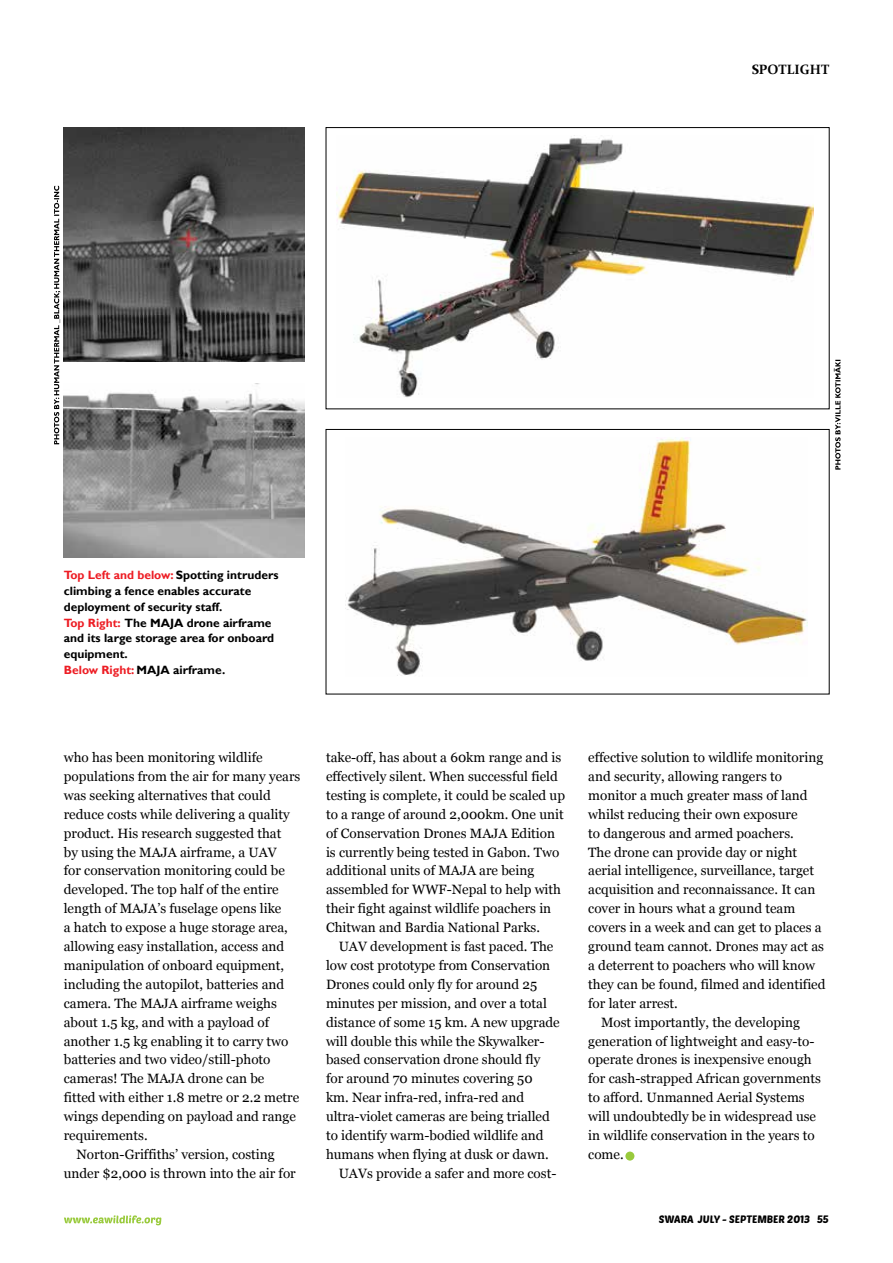
<style>
.page{position:relative;width:893px;height:1263px;background:#fff}
.page>*{position:absolute;margin:0;border:0;box-sizing:border-box;transform-origin:0 0}
.t1{font:13.5px/18.9px "Georgia";color:#000}
.t2{font:700 13.5px "Constantia";color:#000}
.t3{font:700 12px/15.8px "Gill Sans";color:#000}
.t4{font:10.5px "Poetsen One";color:#000}
.s1{color:#ed1d24}
</style>
<div class="page">
<svg style="left:64px;top:1215px;width:97px;height:10px"></svg>
<img style="left:337px;top:135px;width:476px;height:262px">
<img style="left:346px;top:437px;width:461px;height:239px">
<img style="left:64px;top:128px;width:241px;height:233px">
<img style="left:64px;top:383px;width:241px;height:174px">
<svg style="left:54px;top:186px;width:6px;height:258px"></svg>
<div style="left:625px;top:1151px;width:9px;height:9px;background:#99ca3c;border-radius:50%"></div>
<div style="left:326px;top:127px;width:504px;height:282px;border:1px solid #000"></div>
<div style="left:326px;top:429px;width:504px;height:265px;border:1px solid #000"></div>
<svg style="left:834px;top:360px;width:6px;height:110px"></svg>
<p class="t2" style="left:752px;top:60px;width:79px">SPOTLIGHT</p>
<p class="t3" style="left:64px;top:568px;width:216px"><span class="s1">Top Left and below:</span> Spotting intruders climbing a fence enables accurate deployment of security staff.<br><span class="s1">Top Right:</span> The MAJA drone airframe and its large storage area for onboard equipment.<br><span class="s1">Below Right:</span> MAJA airframe.</p>
<p class="t1" style="left:64px;top:748px;width:200px">who has been monitoring wildlife</p>
<p class="t1" style="left:64px;top:767px;width:238px">populations from the air for many years</p>
<p class="t1" style="left:64px;top:786px;width:209px">was seeking alternatives that could</p>
<p class="t1" style="left:64px;top:805px;width:228px">reduce costs while delivering a quality</p>
<p class="t1" style="left:64px;top:824px;width:219px">product. His research suggested that</p>
<p class="t1" style="left:64px;top:843px;width:214px">by using the MAJA airframe, a UAV</p>
<p class="t1" style="left:64px;top:862px;width:223px">for conservation monitoring could be</p>
<p class="t1" style="left:64px;top:880px;width:216px">developed. The top half of the entire</p>
<p class="t1" style="left:64px;top:899px;width:219px">length of MAJA’s fuselage opens like</p>
<p class="t1" style="left:64px;top:918px;width:226px">a hatch to expose a huge storage area,</p>
<p class="t1" style="left:64px;top:937px;width:222px">allowing easy installation, access and</p>
<p class="t1" style="left:64px;top:956px;width:222px">manipulation of onboard equipment,</p>
<p class="t1" style="left:64px;top:975px;width:222px">including the autopilot, batteries and</p>
<p class="t1" style="left:64px;top:994px;width:215px">camera. The MAJA airframe weighs</p>
<p class="t1" style="left:64px;top:1013px;width:207px">about 1.5 kg, and with a payload of</p>
<p class="t1" style="left:64px;top:1032px;width:226px">another 1.5 kg enabling it to carry two</p>
<p class="t1" style="left:64px;top:1051px;width:208px">batteries and two video/still-photo</p>
<p class="t1" style="left:64px;top:1069px;width:202px">cameras! The MAJA drone can be</p>
<p class="t1" style="left:64px;top:1088px;width:237px">fitted with either 1.8 metre or 2.2 metre</p>
<p class="t1" style="left:64px;top:1107px;width:234px">wings depending on payload and range</p>
<p class="t1" style="left:64px;top:1126px;width:85px">requirements.</p>
<p class="t1" style="left:77px;top:1145px;width:200px">Norton-Griffiths’ version, costing</p>
<p class="t1" style="left:64px;top:1164px;width:234px">under $2,000 is thrown into the air for</p>
<p class="t1" style="left:326px;top:748px;width:241px">take-off, has about a 60km range and is effectively silent. When successful field testing is complete, it could be scaled up to a range of around 2,000km. One unit of Conservation Drones MAJA Edition is currently being tested in Gabon. Two additional units of MAJA are being assembled for WWF-Nepal to help with their fight against wildlife poachers in Chitwan and Bardia National Parks.</p>
<p class="t1" style="left:339px;top:937px;width:216px">UAV development is fast paced. The</p>
<p class="t1" style="left:326px;top:956px;width:226px">low cost prototype from Conservation</p>
<p class="t1" style="left:326px;top:975px;width:213px">Drones could only fly for around 25</p>
<p class="t1" style="left:326px;top:994px;width:222px">minutes per mission, and over a total</p>
<p class="t1" style="left:326px;top:1013px;width:235px">distance of some 15 km. A new upgrade</p>
<p class="t1" style="left:326px;top:1032px;width:220px">will double this while the Skywalker-</p>
<p class="t1" style="left:326px;top:1051px;width:216px">based conservation drone should fly</p>
<p class="t1" style="left:326px;top:1069px;width:208px">for around 70 minutes covering 50</p>
<p class="t1" style="left:326px;top:1088px;width:200px">km. Near infra-red, infra-red and</p>
<p class="t1" style="left:326px;top:1107px;width:225px">ultra-violet cameras are being trialled</p>
<p class="t1" style="left:326px;top:1126px;width:219px">to identify warm-bodied wildlife and</p>
<p class="t1" style="left:326px;top:1145px;width:224px">humans when flying at dusk or dawn.</p>
<p class="t1" style="left:339px;top:1164px;width:219px">UAVs provide a safer and more cost-</p>
<p class="t1" style="left:588px;top:748px;width:236px">effective solution to wildlife monitoring</p>
<p class="t1" style="left:588px;top:767px;width:195px">and security, allowing rangers to</p>
<p class="t1" style="left:588px;top:786px;width:221px">monitor a much greater mass of land</p>
<p class="t1" style="left:588px;top:805px;width:211px">whilst reducing their own exposure</p>
<p class="t1" style="left:588px;top:824px;width:207px">to dangerous and armed poachers.</p>
<p class="t1" style="left:588px;top:843px;width:211px">The drone can provide day or night</p>
<p class="t1" style="left:588px;top:862px;width:227px">aerial intelligence, surveillance, target</p>
<p class="t1" style="left:588px;top:880px;width:229px">acquisition and reconnaissance. It can</p>
<p class="t1" style="left:588px;top:899px;width:209px">cover in hours what a ground team</p>
<p class="t1" style="left:588px;top:918px;width:235px">covers in a week and can get to places a</p>
<p class="t1" style="left:588px;top:937px;width:237px">ground team cannot. Drones may act as</p>
<p class="t1" style="left:588px;top:956px;width:228px">a deterrent to poachers who will know</p>
<p class="t1" style="left:588px;top:975px;width:239px">they can be found, filmed and identified</p>
<p class="t1" style="left:588px;top:994px;width:91px">for later arrest.</p>
<p class="t1" style="left:601px;top:1013px;width:200px">Most importantly, the developing</p>
<p class="t1" style="left:588px;top:1032px;width:228px">generation of lightweight and easy-to-</p>
<p class="t1" style="left:588px;top:1051px;width:225px">operate drones is inexpensive enough</p>
<p class="t1" style="left:588px;top:1069px;width:234px">for cash-strapped African governments</p>
<p class="t1" style="left:588px;top:1088px;width:218px">to afford. Unmanned Aerial Systems</p>
<p class="t1" style="left:588px;top:1107px;width:229px">will undoubtedly be in widespread use</p>
<p class="t1" style="left:588px;top:1126px;width:228px">in wildlife conservation in the years to</p>
<p class="t1" style="left:588px;top:1145px;width:37px">come.</p>
<p class="t4" style="left:659px;top:1212px;width:171px">SWARA JULY - SEPTEMBER 2013 55</p>
</div>
